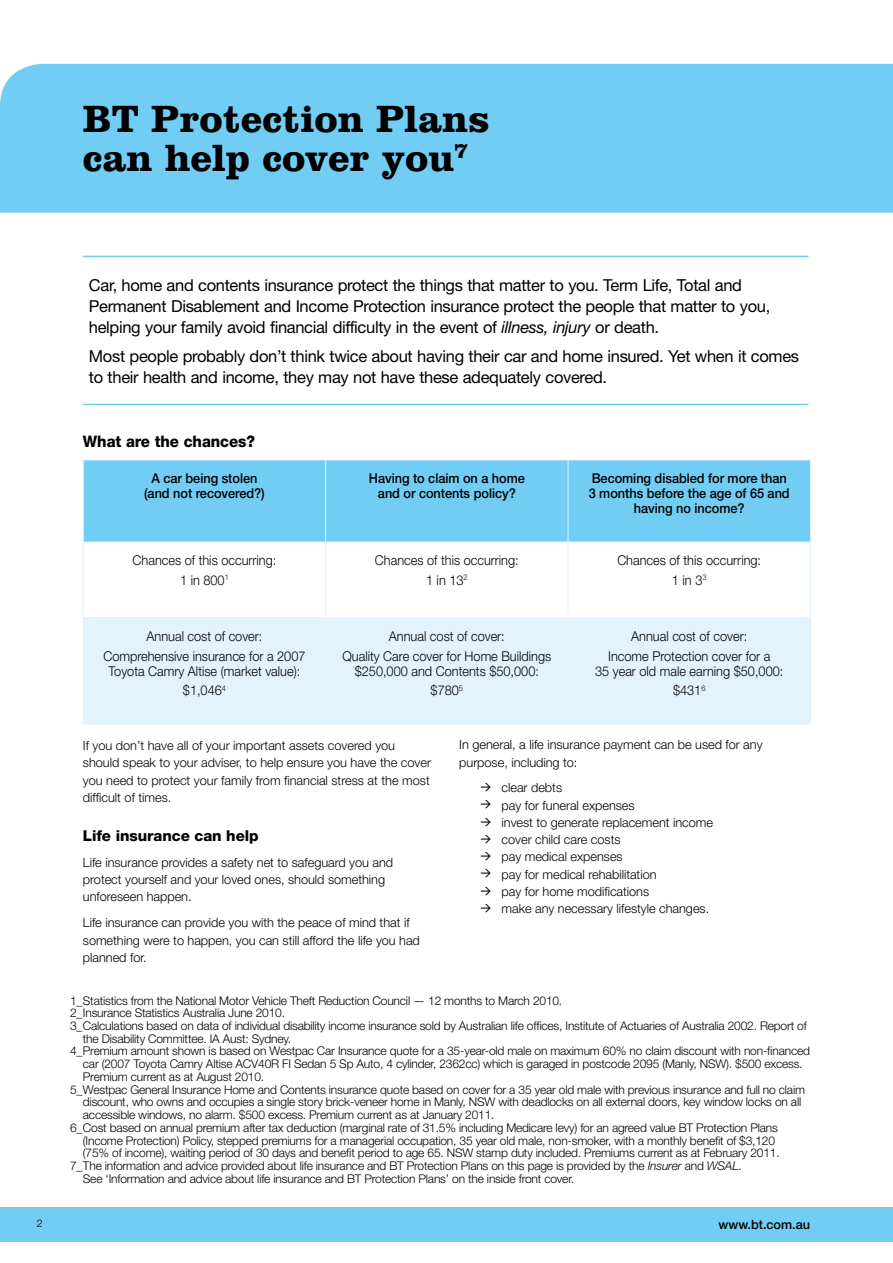
<style>
.page{position:relative;width:893px;height:1263px;background:#fff}
.page>*{position:absolute;margin:0;border:0;box-sizing:border-box;transform-origin:0 0}
.t1{font:700 39px/39px "Clarendon BT";color:#000}
.t2{font:16.5px/21px "Helvetica Neue LT";letter-spacing:-.02em;color:#000}
.t3{font:800 15.9px "Helvetica Neue LT";letter-spacing:-.005em;color:#000;scale:.94 1}
.t4{font:800 15px "Helvetica Neue LT";letter-spacing:-.005em;color:#000}
.t5{font:300 13.5px/19.6px "Helvetica Neue LT";color:#000;text-align:center;scale:.94 1}
.t6{font:500 13.5px/15.1px "Helvetica Neue LT";letter-spacing:-.005em;color:#000;text-align:center;scale:.94 1}
.t7{font:300 12.75px/17.2px "Helvetica Neue LT";letter-spacing:-.005em;color:#000}
.t8{font:500 12.75px "Helvetica Neue LT";letter-spacing:-.005em;color:#000}
.t9{font:300 12px "Helvetica Neue LT";letter-spacing:-.015em;color:#000}
.t10{font:300 10.5px "Helvetica Neue LT";color:#000}
.s1{font-style:italic}
</style>
<div class="page">
<div style="left:0;top:1208px;width:893px;height:34px;background:#72cdf4"></div>
<div style="left:0;top:64px;width:893px;height:149px;background:#72cdf4"></div>
<hr style="left:83px;top:256px;width:725px;height:1px;background:#72cdf4">
<hr style="left:83px;top:404px;width:725px;height:1px;background:#72cdf4">
<div style="left:84px;top:461px;width:726px;height:81px;background:#72cdf4"></div>
<div style="left:83px;top:618px;width:243px;height:106px;background:#e2f3fd"></div>
<div style="left:326px;top:618px;width:484px;height:106px;background:#e2f3fd"></div>
<hr style="left:83px;top:460px;width:243px;height:1px;background:#e2f3fd">
<hr style="left:84px;top:542px;width:241px;height:1px;background:#e2f3fd">
<hr style="left:84px;top:617px;width:241px;height:1px;background:#e2f3fd">
<hr style="left:83px;top:724px;width:243px;height:1px;background:#e2f3fd">
<hr style="left:83px;top:460px;width:1px;height:82px;background:#e2f3fd">
<hr style="left:83px;top:542px;width:1px;height:76px;background:#e2f3fd">
<hr style="left:325px;top:460px;width:1px;height:82px;background:#e2f3fd">
<hr style="left:325px;top:542px;width:1px;height:76px;background:#e2f3fd">
<hr style="left:568px;top:460px;width:1px;height:82px;background:#e2f3fd">
<hr style="left:568px;top:542px;width:1px;height:75px;background:#e2f3fd">
<hr style="left:568px;top:618px;width:1px;height:106px;background:#e2f3fd">
<hr style="left:810px;top:460px;width:1px;height:82px;background:#e2f3fd">
<hr style="left:810px;top:542px;width:1px;height:76px;background:#e2f3fd">
<hr style="left:810px;top:618px;width:1px;height:106px;background:#e2f3fd">
<hr style="left:326px;top:460px;width:242px;height:1px;background:#e2f3fd">
<hr style="left:326px;top:542px;width:242px;height:1px;background:#e2f3fd">
<hr style="left:568px;top:460px;width:243px;height:1px;background:#e2f3fd">
<hr style="left:568px;top:542px;width:242px;height:1px;background:#e2f3fd">
<hr style="left:326px;top:617px;width:242px;height:1px;background:#e2f3fd">
<hr style="left:568px;top:617px;width:242px;height:1px;background:#e2f3fd">
<hr style="left:326px;top:724px;width:242px;height:1px;background:#e2f3fd">
<hr style="left:568px;top:724px;width:243px;height:1px;background:#e2f3fd">
<h1 class="t1" style="left:83px;top:98px;width:408px">BT Protection Plans can help cover you<sup>7</sup></h1>
<p class="t2" style="left:89px;top:274px;width:683px">Car, home and contents insurance protect the things that matter to you. Term Life, Total and<br>Permanent Disablement and Income Protection insurance protect the people that matter to you, helping your family avoid financial difficulty in the event of <span class="s1">illness, injury</span> or death.</p>
<h2 class="t2" style="left:89px;top:346px;width:712px">Most people probably don’t think twice about having their car and home insured. Yet when it comes to their health and income, they may not have these adequately covered.</h2>
<h3 class="t3" style="left:83px;top:432px;width:185px">What are the chances?</h3>
<p class="t6" style="left:144px;top:471px;width:130px">A car being stolen (and not recovered?)</p>
<p class="t6" style="left:369px;top:471px;width:167px">Having to claim on a home and or contents policy?</p>
<p class="t6" style="left:589px;top:471px;width:215px">Becoming disabled for more than<br>3 months before the age of 65 and having no income?</p>
<p class="t5" style="left:133px;top:550px;width:155px">Chances of this occurring:<br>1 in 800<sup>1</sup></p>
<p class="t5" style="left:375px;top:550px;width:155px">Chances of this occurring:<br>1 in 13<sup>2</sup></p>
<p class="t5" style="left:617px;top:550px;width:155px">Chances of this occurring:<br>1 in 3<sup>3</sup></p>
<p class="t5" style="left:103px;top:626px;width:217px">Annual cost of cover:<br>Comprehensive insurance for a 2007</p>
<p class="t5" style="left:109px;top:661px;width:206px">Toyota Camry Altise (market value): $1,046<sup>4</sup></p>
<p class="t5" style="left:342px;top:626px;width:224px">Annual cost of cover:<br>Quality Care cover for Home Buildings</p>
<p class="t5" style="left:355px;top:661px;width:198px">$250,000 and Contents $50,000: $780<sup>5</sup></p>
<p class="t5" style="left:608px;top:626px;width:174px">Annual cost of cover:<br>Income Protection cover for a</p>
<p class="t5" style="left:595px;top:661px;width:202px">35 year old male earning $50,000: $431<sup>6</sup></p>
<p class="t7" style="left:83px;top:737px;width:350px">If you don’t have all of your important assets covered you should speak to your adviser, to help ensure you have the cover you need to protect your family from financial stress at the most difficult of times.</p>
<p class="t4" style="left:83px;top:827px;width:177px">Life insurance can help</p>
<p class="t7" style="left:83px;top:853px;width:312px">Life insurance provides a safety net to safeguard you and protect yourself and your loved ones, should something unforeseen happen.</p>
<p class="t7" style="left:83px;top:914px;width:339px">Life insurance can provide you with the peace of mind that if something were to happen, you can still afford the life you had planned for.</p>
<p class="t7" style="left:459px;top:736px;width:305px">In general, a life insurance payment can be used for any purpose, including to:</p>
<p class="t7" style="left:480px;top:779px;width:234px"><sup>&gt;</sup> clear debts<br><sup>&gt;</sup> pay for funeral expenses<br><sup>&gt;</sup> invest to generate replacement income <sup>&gt;</sup> cover child care costs<br><sup>&gt;</sup> pay medical expenses<br><sup>&gt;</sup> pay for medical rehabilitation<br><sup>&gt;</sup> pay for home modifications<br><sup>&gt;</sup> make any necessary lifestyle changes.</p>
<p class="t9" style="left:70px;top:993px;width:494px">1_Statistics from the National Motor Vehicle Theft Reduction Council — 12 months to March 2010.</p>
<p class="t9" style="left:70px;top:1006px;width:216px">2_Insurance Statistics Australia June 2010.</p>
<p class="t9" style="left:70px;top:1018px;width:738px">3_Calculations based on data of individual disability income insurance sold by Australian life offices, Institute of Actuaries of Australia 2002. Report of</p>
<p class="t9" style="left:83px;top:1031px;width:210px">the Disability Committee. IA Aust: Sydney.</p>
<p class="t9" style="left:70px;top:1044px;width:741px">4_Premium amount shown is based on Westpac Car Insurance quote for a 35-year-old male on maximum 60% no claim discount with non-financed</p>
<p class="t9" style="left:83px;top:1056px;width:721px">car (2007 Toyota Camry Altise ACV40R FI Sedan 5 Sp Auto, 4 cylinder, 2362cc) which is garaged in postcode 2095 (Manly, NSW). $500 excess.</p>
<p class="t9" style="left:83px;top:1069px;width:183px">Premium current as at August 2010.</p>
<p class="t9" style="left:70px;top:1082px;width:736px">5_Westpac General Insurance Home and Contents insurance quote based on cover for a 35 year old male with previous insurance and full no claim</p>
<p class="t9" style="left:83px;top:1095px;width:720px">discount, who owns and occupies a single story brick-veneer home in Manly, NSW with deadlocks on all external doors, key window locks on all</p>
<p class="t9" style="left:83px;top:1107px;width:413px">accessible windows, no alarm. $500 excess. Premium current as at January 2011.</p>
<p class="t9" style="left:70px;top:1120px;width:709px">6_Cost based on annual premium after tax deduction (marginal rate of 31.5% including Medicare levy) for an agreed value BT Protection Plans</p>
<p class="t9" style="left:83px;top:1133px;width:694px">(Income Protection) Policy, stepped premiums for a managerial occupation, 35 year old male, non-smoker, with a monthly benefit of $3,120</p>
<p class="t9" style="left:83px;top:1146px;width:698px">(75% of income), waiting period of 30 days and benefit period to age 65. NSW stamp duty included. Premiums current as at February 2011.</p>
<p class="t9" style="left:70px;top:1158px;width:673px">7_The information and advice provided about life insurance and BT Protection Plans on this page is provided by the <span class="s1">Insurer</span> and <span class="s1">WSAL</span>.</p>
<p class="t9" style="left:83px;top:1171px;width:493px">See ‘Information and advice about life insurance and BT Protection Plans’ on the inside front cover.</p>
<p class="t10" style="left:37px;top:1217px;width:7px">2</p>
<p class="t8" style="left:697px;top:1217px;width:114px"><sup>&gt;</sup> www.bt.com.au</p>
</div>
